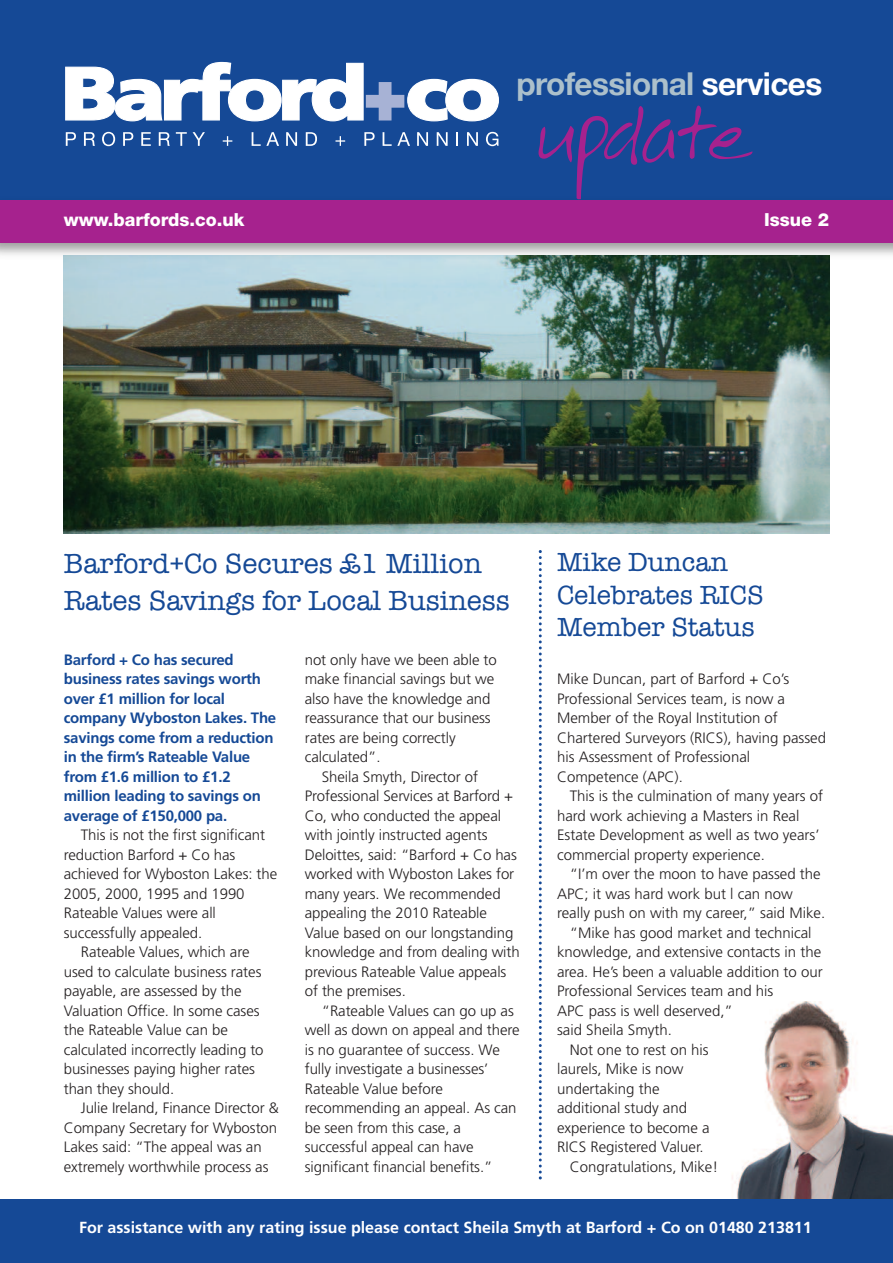
<style>
.page{position:relative;width:893px;height:1263px;background:#fff}
.page>*{position:absolute;margin:0;border:0;box-sizing:border-box;transform-origin:0 0}
.t1{font:700 31.5px "Helvetica Neue";letter-spacing:-.02em;color:#acc0cb}
.t2{font:28.5px/37.5px "American Typewriter";color:#154996}
.t3{font:27px/32.4px "American Typewriter";color:#154996}
.t4{font:800 18px "Helvetica Neue";color:#fff}
.t5{font:700 16.05px "Frutiger";color:#fff}
.t6{font:300 15px/19.5px "Frutiger";letter-spacing:-.005em;color:#231f20}
.t7{font:700 15px/19.5px "Frutiger";letter-spacing:-.015em;color:#154996}
.s1{color:#fff}
</style>
<div class="page">
<img style="left:732px;top:1002px;width:161px;height:197px">
<img style="left:64px;top:262px;width:765px;height:271px">
<div style="left:0;top:0;width:893px;height:200px;background:#154996"></div>
<svg style="left:66px;top:132px;width:10px;height:14px"></svg>
<svg style="left:84px;top:132px;width:11px;height:14px"></svg>
<svg style="left:102px;top:132px;width:13px;height:14px"></svg>
<svg style="left:123px;top:132px;width:10px;height:14px"></svg>
<svg style="left:141px;top:132px;width:10px;height:14px"></svg>
<svg style="left:159px;top:132px;width:11px;height:14px"></svg>
<svg style="left:176px;top:132px;width:11px;height:14px"></svg>
<svg style="left:193px;top:132px;width:12px;height:14px"></svg>
<svg style="left:223px;top:136px;width:9px;height:10px"></svg>
<svg style="left:252px;top:132px;width:27px;height:14px"></svg>
<svg style="left:286px;top:132px;width:11px;height:14px"></svg>
<svg style="left:306px;top:132px;width:11px;height:14px"></svg>
<svg style="left:335px;top:136px;width:10px;height:10px"></svg>
<svg style="left:364px;top:132px;width:11px;height:14px"></svg>
<svg style="left:383px;top:132px;width:27px;height:14px"></svg>
<svg style="left:417px;top:132px;width:11px;height:14px"></svg>
<svg style="left:437px;top:132px;width:11px;height:14px"></svg>
<svg style="left:456px;top:132px;width:2px;height:14px"></svg>
<svg style="left:467px;top:132px;width:11px;height:14px"></svg>
<svg style="left:486px;top:132px;width:12px;height:14px"></svg>
<svg style="left:65px;top:62px;width:434px;height:59px"></svg>
<img style="left:0;top:199px;width:893px;height:63px">
<div style="left:0;top:200px;width:893px;height:42px;background:#a6228e"></div>
<div style="left:0;top:1199px;width:893px;height:64px;background:#154996"></div>
<svg style="left:538px;top:106px;width:214px;height:93px"></svg>
<svg style="left:539px;top:550px;width:3px;height:629px"></svg>
<h1 class="t1" style="left:516px;top:64px;width:307px">professional <span class="s1">services</span></h1>
<p class="t4" style="left:64px;top:213px;width:182px">www.barfords.co.uk</p>
<p class="t4" style="left:764px;top:213px;width:67px">Issue 2</p>
<h2 class="t2" style="left:64px;top:543px;width:448px">Barford+Co Secures £1 Million<br>Rates Savings for Local Business</h2>
<p class="t7" style="left:64px;top:651px;width:214px">Barford + Co has secured business rates savings worth over £1 million for local company Wyboston Lakes. The savings come from a reduction in the firm’s Rateable Value from £1.6 million to £1.2 million leading to savings on average of £150,000 pa.</p>
<p class="t6" style="left:81px;top:827px;width:186px">This is not the first significant</p>
<p class="t6" style="left:64px;top:846px;width:173px">reduction Barford + Co has</p>
<p class="t6" style="left:64px;top:866px;width:215px">achieved for Wyboston Lakes: the</p>
<p class="t6" style="left:64px;top:885px;width:182px">2005, 2000, 1995 and 1990</p>
<p class="t6" style="left:64px;top:905px;width:154px">Rateable Values were all</p>
<p class="t6" style="left:64px;top:924px;width:140px">successfully appealed.</p>
<p class="t6" style="left:81px;top:944px;width:170px">Rateable Values, which are</p>
<p class="t6" style="left:64px;top:963px;width:199px">used to calculate business rates</p>
<p class="t6" style="left:64px;top:983px;width:179px">payable, are assessed by the</p>
<p class="t6" style="left:64px;top:1002px;width:197px">Valuation Office. In some cases</p>
<p class="t6" style="left:64px;top:1022px;width:166px">the Rateable Value can be</p>
<p class="t6" style="left:64px;top:1041px;width:201px">calculated incorrectly leading to</p>
<p class="t6" style="left:64px;top:1061px;width:193px">businesses paying higher rates</p>
<p class="t6" style="left:64px;top:1080px;width:112px">than they should.</p>
<p class="t6" style="left:81px;top:1100px;width:199px">Julie Ireland, Finance Director &amp;</p>
<p class="t6" style="left:64px;top:1119px;width:215px">Company Secretary for Wyboston</p>
<p class="t6" style="left:64px;top:1139px;width:199px">Lakes said: “The appeal was an</p>
<p class="t6" style="left:64px;top:1158px;width:206px">extremely worthwhile process as</p>
<p class="t6" style="left:305px;top:651px;width:194px">not only have we been able to make financial savings but we also have the knowledge and reassurance that our business rates are being correctly calculated”.</p>
<p class="t6" style="left:305px;top:768px;width:217px;text-indent:17px">Sheila Smyth, Director of<br>Professional Services at Barford +<br>Co, who conducted the appeal with jointly instructed agents<br>Deloittes, said: “Barford + Co has worked with Wyboston Lakes for many years. We recommended appealing the 2010 Rateable<br>Value based on our longstanding knowledge and from dealing with previous Rateable Value appeals of the premises.</p>
<p class="t6" style="left:305px;top:1002px;width:216px;text-indent:17px">“Rateable Values can go up as well as down on appeal and there is no guarantee of success. We fully investigate a businesses’<br>Rateable Value before recommending an appeal. As can be seen from this case, a successful appeal can have significant financial benefits.”</p>
<h3 class="t3" style="left:557px;top:545px;width:208px">Mike Duncan<br>Celebrates RICS<br>Member Status</h3>
<p class="t6" style="left:557px;top:670px;width:270px">Mike Duncan, part of Barford + Co’s Professional Services team, is now a Member of the Royal Institution of Chartered Surveyors (RICS), having passed his Assessment of Professional Competence (APC).</p>
<p class="t6" style="left:557px;top:787px;width:268px;text-indent:13px">This is the culmination of many years of hard work achieving a Masters in Real Estate Development as well as two years’ commercial property experience.</p>
<p class="t6" style="left:570px;top:865px;width:252px">“I’m over the moon to have passed the</p>
<p class="t6" style="left:557px;top:885px;width:237px">APC; it was hard work but l can now</p>
<p class="t6" style="left:557px;top:904px;width:270px">really push on with my career,” said Mike.</p>
<p class="t6" style="left:570px;top:924px;width:243px">“Mike has good market and technical</p>
<p class="t6" style="left:557px;top:943px;width:266px">knowledge, and extensive contacts in the</p>
<p class="t6" style="left:557px;top:963px;width:267px">area. He’s been a valuable addition to our</p>
<p class="t6" style="left:557px;top:982px;width:218px">Professional Services team and his</p>
<p class="t6" style="left:557px;top:1002px;width:177px">APC pass is well deserved,”</p>
<p class="t6" style="left:557px;top:1021px;width:117px">said Sheila Smyth.</p>
<p class="t6" style="left:570px;top:1041px;width:140px">Not one to rest on his</p>
<p class="t6" style="left:557px;top:1060px;width:128px">laurels, Mike is now</p>
<p class="t6" style="left:557px;top:1080px;width:104px">undertaking the</p>
<p class="t6" style="left:557px;top:1099px;width:132px">additional study and</p>
<p class="t6" style="left:557px;top:1119px;width:154px">experience to become a</p>
<p class="t6" style="left:557px;top:1138px;width:148px">RICS Registered Valuer.</p>
<p class="t6" style="left:570px;top:1158px;width:150px">Congratulations, Mike!</p>
<p class="t5" style="left:79px;top:1220px;width:734px">For assistance with any rating issue please contact Sheila Smyth at Barford + Co on 01480 213811</p>
</div>
